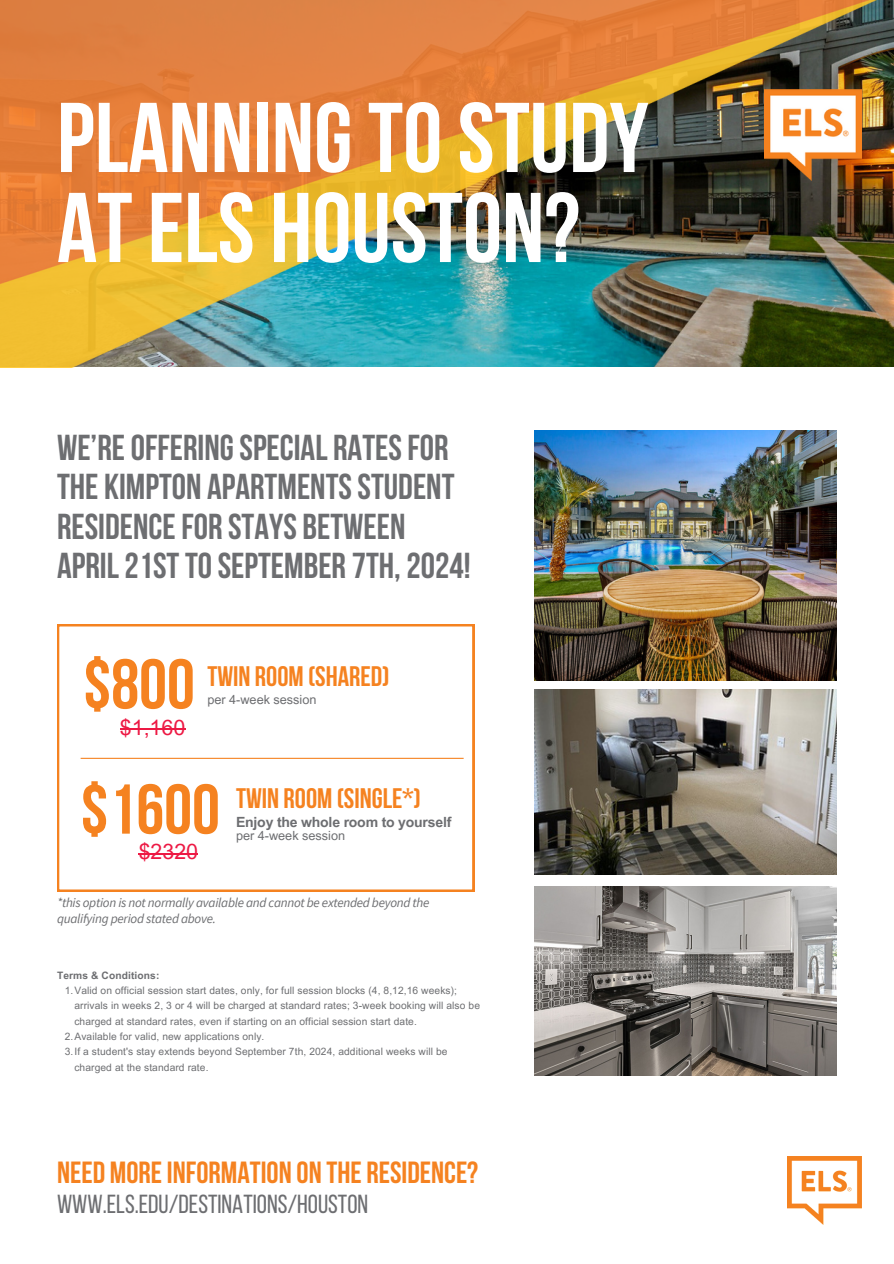
<style>
.page{position:relative;width:894px;height:1264px;background:#fff}
.page>*{position:absolute;margin:0;border:0;box-sizing:border-box;transform-origin:0 0}
.t1{font:700 98.85px/90px "Bebas Neue";color:#fff}
.t2{font:700 70.35px "Bebas Neue";color:#f58220}
.t3{font:700 36px/39.5px "Bebas Neue";color:#6d6e71}
.t4{font:700 30.6px "Bebas Neue";color:#f58220}
.t5{font:700 28.05px "Bebas Neue";color:#f58220}
.t6{font:26.1px "Bebas Neue";color:#6d6e71}
.t7{font:21.3px "Arial MT Pro";color:#ed1944}
.t8{font:700 14.1px "Arial MT Pro";letter-spacing:-.015em;color:#6d6e71}
.t9{font:italic 13.2px/16.4px "Source Sans Pro";letter-spacing:-.02em;color:#6d6e71}
.t10{font:12.6px "Arial MT Pro";color:#6d6e71}
.t11{font:10.2px "Arial MT Pro";letter-spacing:.01em;color:#6d6e71}
.t12{font:700 10.2px "Arial MT Pro";letter-spacing:.01em;color:#6d6e71}
</style>
<div class="page">
<img style="left:0;top:1px;width:893px;height:366px">
<img style="left:764px;top:89px;width:96px;height:91px">
<img style="left:787px;top:1156px;width:73px;height:68px">
<img style="left:534px;top:430px;width:302px;height:250px">
<img style="left:534px;top:886px;width:302px;height:189px">
<img style="left:534px;top:689px;width:302px;height:185px">
<svg style="left:57px;top:624px;width:417px;height:267px"></svg>
<hr style="left:120px;top:728px;width:65px;height:2px;background:#ed1944">
<hr style="left:139px;top:853px;width:59px;height:1px;background:#ed1944">
<h1 class="t1" style="left:57px;top:102px;width:593px">PLANNINGTOSTUDY<br>ATELS HOUSTON?</h1>
<h3 class="t3" style="left:57px;top:431px;width:415px">WE’REOFFERINGSPECIAL RATESFOR<br>THE KIMPTON APARTMENTSSTUDENT<br>RESIDENCEFOR STAYS BETWEEN<br>APRIL21STTOSEPTEMBER 7TH, 2024!</h3>
<h2 class="t2" style="left:83px;top:655px;width:113px">$800</h2>
<h3 class="t5" style="left:207px;top:665px;width:183px">TWIN ROOM (SHARED)</h3>
<p class="t10" style="left:207px;top:694px;width:110px">per 4-week session</p>
<h3 class="t7" style="left:120px;top:719px;width:67px">$1,160</h3>
<h2 class="t2" style="left:81px;top:780px;width:141px">$1600</h2>
<h3 class="t5" style="left:236px;top:787px;width:186px">TWIN ROOM (SINGLE*)</h3>
<h3 class="t8" style="left:236px;top:816px;width:217px">Enjoy the whole room to yourself</h3>
<p class="t10" style="left:236px;top:830px;width:110px">per 4-week session</p>
<h3 class="t7" style="left:139px;top:843px;width:61px">$2320</h3>
<p class="t9" style="left:57px;top:893px;width:374px">*this option is not normally available and cannot be extended beyond the qualifying period stated above.</p>
<p class="t12" style="left:57px;top:971px;width:104px">Terms &amp; Conditions:</p>
<p class="t11" style="left:65px;top:986px;width:394px">1.Valid on official session start dates, only, for full session blocks (4, 8,12,16 weeks);</p>
<p class="t11" style="left:74px;top:1002px;width:407px">arrivals in weeks 2, 3 or 4 will be charged at standard rates; 3-week booking will also be</p>
<p class="t11" style="left:74px;top:1017px;width:344px">charged at standard rates, even if starting on an official session start date.</p>
<p class="t11" style="left:65px;top:1032px;width:201px">2.Available for valid, new applications only.</p>
<p class="t11" style="left:65px;top:1047px;width:384px">3.If a student's stay extends beyond September 7th, 2024, additional weeks will be</p>
<p class="t11" style="left:74px;top:1063px;width:136px">charged at the standard rate.</p>
<h3 class="t4" style="left:57px;top:1159px;width:422px">NEED MOREINFORMATION ON THE RESIDENCE?</h3>
<h3 class="t6" style="left:57px;top:1193px;width:312px">WWW.ELS.EDU/DESTINATIONS/HOUSTON</h3>
</div>
